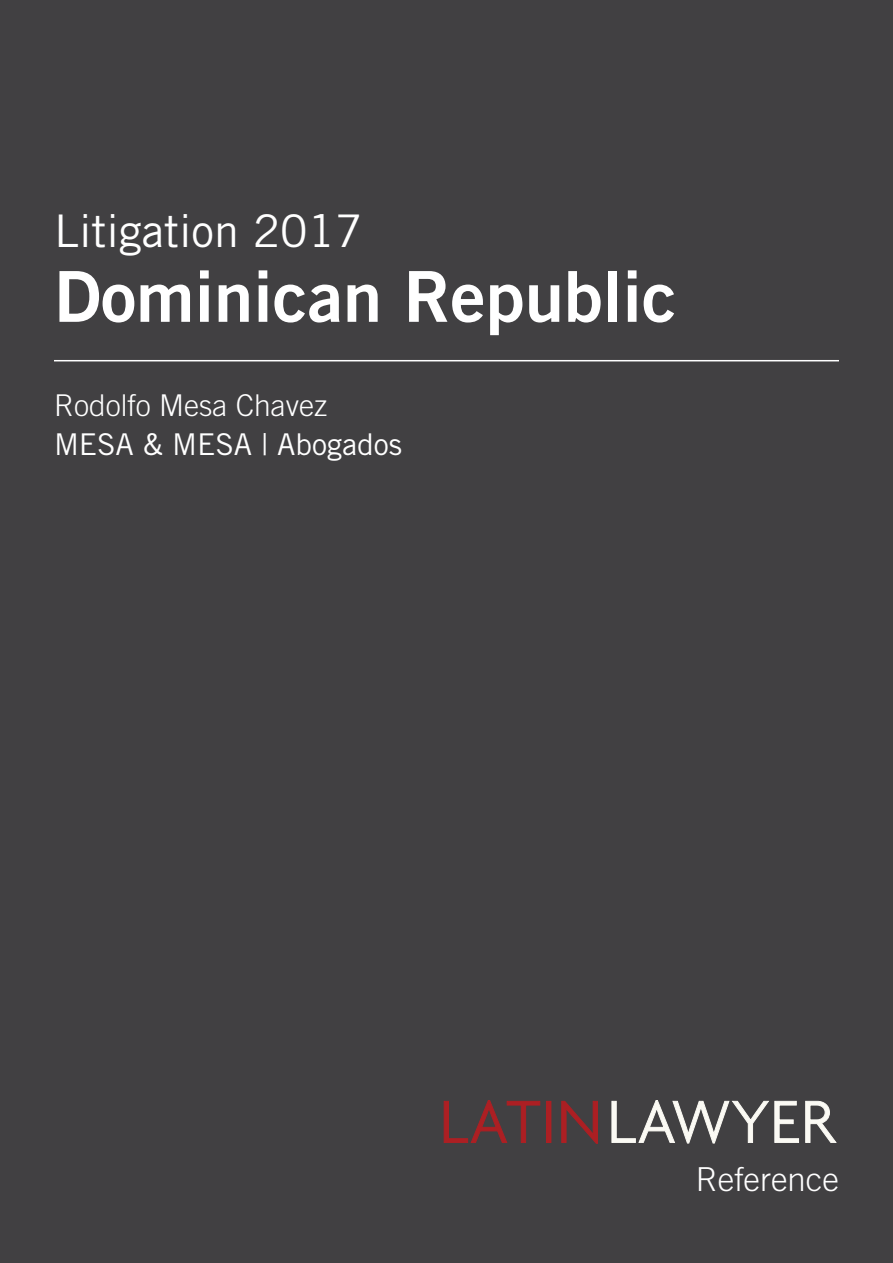
<style>
.page{position:relative;width:893px;height:1263px;background:#414042}
.page>*{position:absolute;margin:0;border:0;box-sizing:border-box;transform-origin:0 0}
.t1{font:70.35px "Trade Gothic LT Std Bd 2";color:#fff}
.t2{font:300 64.35px "Agenda";letter-spacing:.02em;color:#fbfaf4}
.t3{font:45px "Trade Gothic LT Std";color:#fff}
.t4{font:300 33px "Trade Gothic LT Std";color:#fff}
.t5{font:30px "Trade Gothic LT Std";color:#fff}
.t6{font:300 30px "Trade Gothic LT Std";color:#fff}
.s1{color:#ac1f23}
</style>
<div class="page">
<svg style="left:444px;top:1100px;width:96px;height:43px"></svg>
<div style="left:546px;top:1101px;width:5px;height:42px;border:1px solid #ac1f23"></div>
<svg style="left:561px;top:1101px;width:37px;height:43px"></svg>
<svg style="left:611px;top:1100px;width:188px;height:44px"></svg>
<svg style="left:805px;top:1101px;width:31px;height:42px"></svg>
<hr style="left:54px;top:360px;width:785px;height:1px;background:#fff">
<h3 class="t3" style="left:54px;top:204px;width:310px">Litigation 2017</h3>
<h1 class="t1" style="left:54px;top:253px;width:625px">Dominican Republic</h1>
<p class="t6" style="left:54px;top:388px;width:275px">Rodolfo Mesa Chavez</p>
<p class="t5" style="left:54px;top:426px;width:350px">MESA &amp; MESA | Abogados</p>
<h2 class="t2" style="left:440px;top:1084px;width:397px"><span class="s1">LATIN</span>LAWYER</h2>
<p class="t4" style="left:696px;top:1159px;width:145px">Reference</p>
</div>
